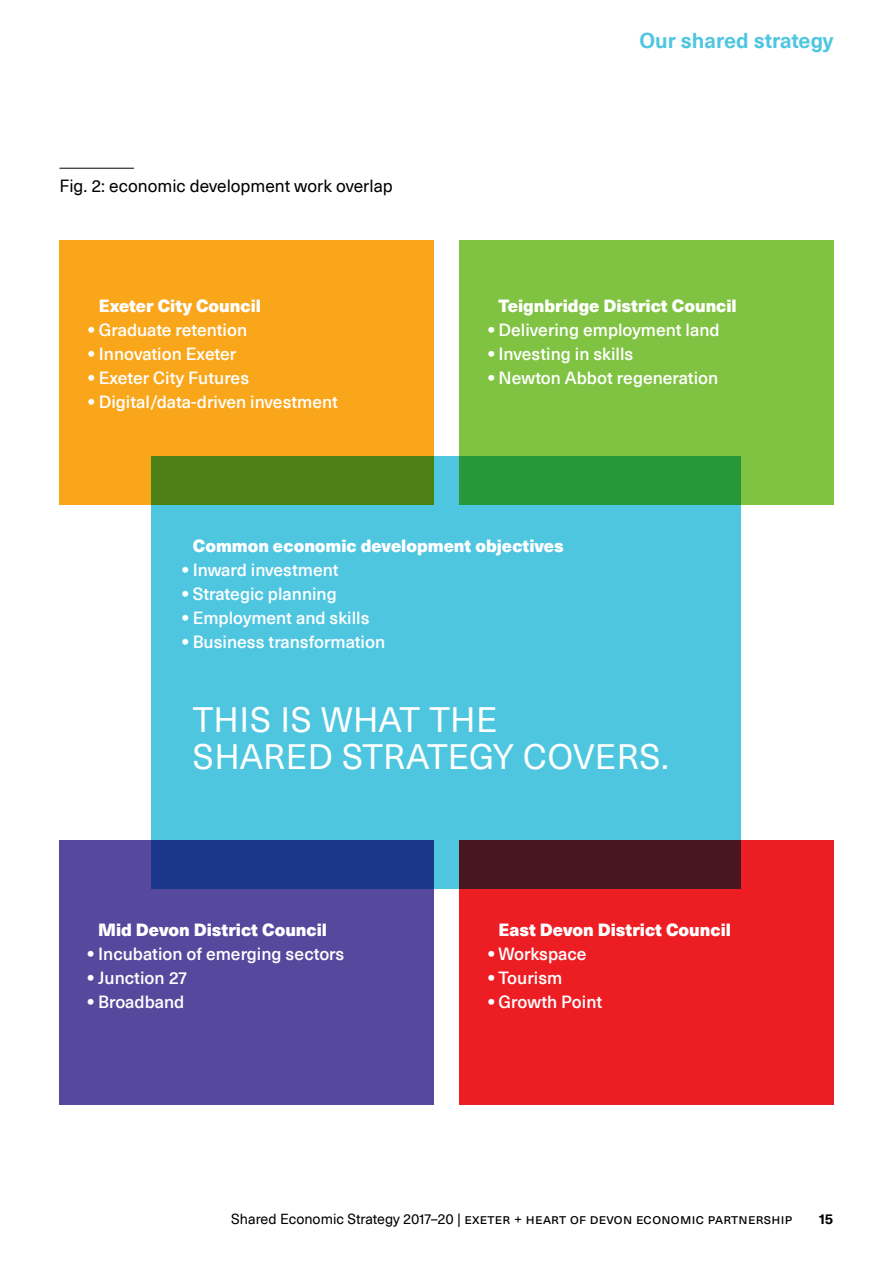
<style>
.page{position:relative;width:893px;height:1263px;background:#fff}
.page>*{position:absolute;margin:0;border:0;box-sizing:border-box;transform-origin:0 0}
.t1{font:34.5px/37px "Neue Haas Unica Pro";letter-spacing:.01em;color:#fff}
.t2{font:700 21px "Neue Haas Unica Pro";color:#4fc6e0}
.t3{font:500 17.25px "Neue Haas Unica Pro";color:#fff}
.t4{font:900 17.25px "Neue Haas Unica Pro";color:#fff}
.t5{font:17.25px "Neue Haas Unica Pro";color:#000}
.t6{font:14.25px "Neue Haas Unica Pro";color:#000}
.t7{font:700 14.25px "Neue Haas Unica Pro";color:#000}
.s1{font-weight:900}
</style>
<div class="page">
<div style="left:60px;top:240px;width:374px;height:264px;background:#faa61a"></div>
<div style="left:60px;top:840px;width:374px;height:264px;background:#55489d"></div>
<div style="left:459px;top:840px;width:374px;height:264px;background:#ed1d24"></div>
<div style="left:459px;top:240px;width:374px;height:264px;background:#80c342"></div>
<svg style="left:152px;top:456px;width:589px;height:432px;fill:#4fc6e0"></svg>
<hr style="left:60px;top:168px;width:74px;height:1px;background:#000">
<p class="t5" style="left:60px;top:176px;width:335px">Fig. 2: economic development work overlap</p>
<p class="t4" style="left:99px;top:295px;width:164px">Exeter City Council</p>
<p class="t3" style="left:88px;top:319px;width:161px"><span class="s1">•</span> Graduate retention</p>
<p class="t3" style="left:88px;top:343px;width:150px"><span class="s1">•</span> Innovation Exeter</p>
<p class="t3" style="left:88px;top:367px;width:163px"><span class="s1">•</span> Exeter City Futures</p>
<p class="t3" style="left:88px;top:391px;width:252px"><span class="s1">•</span> Digital/data-driven investment</p>
<p class="t2" style="left:640px;top:28px;width:195px">Our shared strategy</p>
<p class="t4" style="left:499px;top:295px;width:240px">Teignbridge District Council</p>
<p class="t3" style="left:488px;top:319px;width:233px"><span class="s1">•</span> Delivering employment land</p>
<p class="t3" style="left:488px;top:343px;width:147px"><span class="s1">•</span> Investing in skills</p>
<p class="t3" style="left:488px;top:367px;width:232px"><span class="s1">•</span> Newton Abbot regeneration</p>
<p class="t4" style="left:193px;top:535px;width:373px">Common economic development objectives</p>
<p class="t3" style="left:182px;top:559px;width:158px"><span class="s1">•</span> Inward investment</p>
<p class="t3" style="left:182px;top:583px;width:156px"><span class="s1">•</span> Strategic planning</p>
<p class="t3" style="left:182px;top:607px;width:189px"><span class="s1">•</span> Employment and skills</p>
<p class="t3" style="left:182px;top:631px;width:205px"><span class="s1">•</span> Business transformation</p>
<h1 class="t1" style="left:193px;top:701px;width:301px">This is what the shared</h1>
<h1 class="t1" style="left:342px;top:739px;width:22px">strate</h1>
<h1 class="t1" style="left:469px;top:739px;width:78px">gy covers</h1>
<h1 class="t1" style="left:661px;top:739px;width:9px">.</h1>
<p class="t4" style="left:98px;top:919px;width:230px">Mid Devon District Council</p>
<p class="t3" style="left:87px;top:943px;width:259px"><span class="s1">•</span> Incubation of emerging sectors</p>
<p class="t3" style="left:87px;top:967px;width:101px"><span class="s1">•</span> Junction 27</p>
<p class="t3" style="left:87px;top:991px;width:99px"><span class="s1">•</span> Broadband</p>
<p class="t4" style="left:499px;top:919px;width:234px">East Devon District Council</p>
<p class="t3" style="left:488px;top:943px;width:100px"><span class="s1">•</span> Workspace</p>
<p class="t3" style="left:488px;top:967px;width:76px"><span class="s1">•</span> Tourism</p>
<p class="t3" style="left:488px;top:991px;width:116px"><span class="s1">•</span> Growth Point</p>
<p class="t6" style="left:231px;top:1210px;width:561px">Shared Economic Strategy 2017–20 | Exeter + Heart of Devon Economic Partnersh ip</p>
<p class="t7" style="left:819px;top:1210px;width:16px">15</p>
</div>
